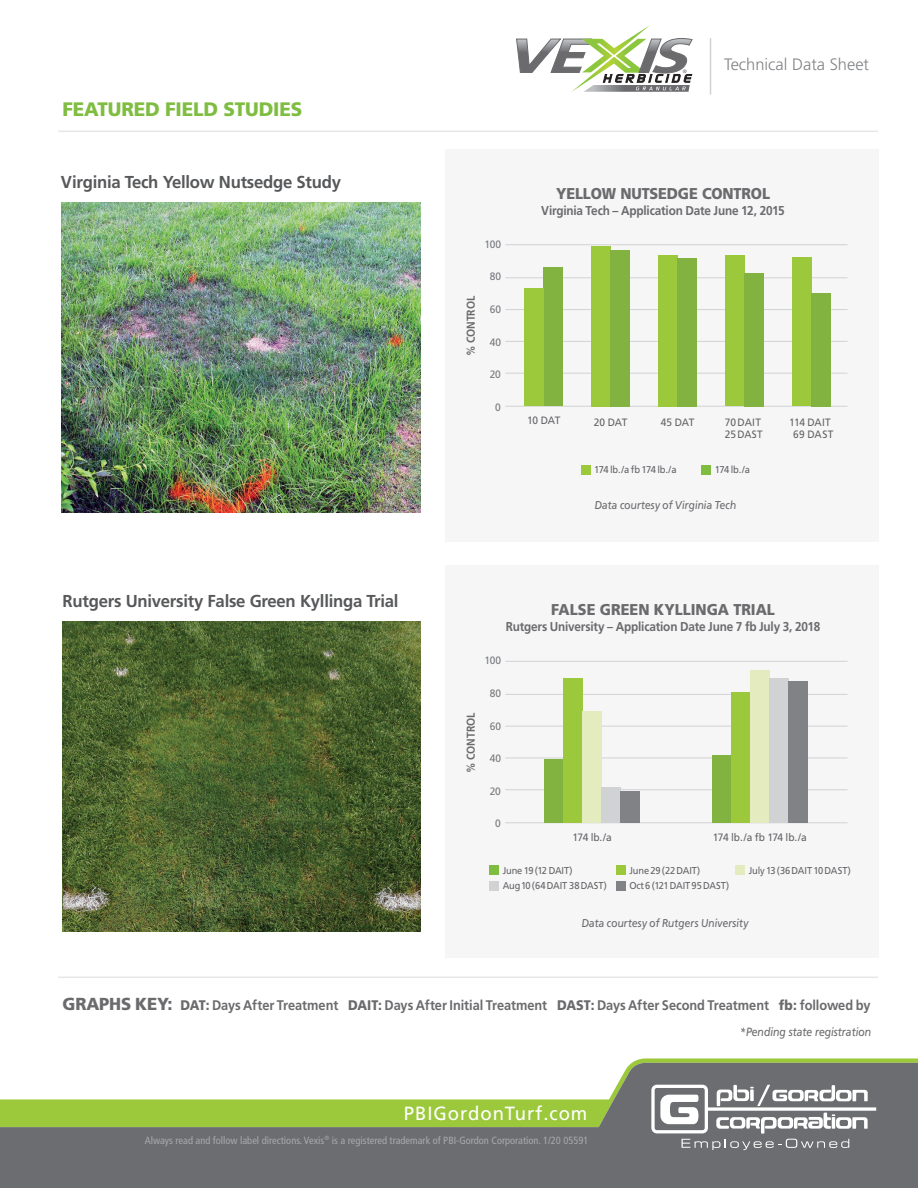
<style>
.page{position:relative;width:918px;height:1188px;background:#fff}
.page>*{position:absolute;margin:0;border:0;box-sizing:border-box;transform-origin:0 0}
.t1{font:900 19.5px "Frutiger";letter-spacing:-.01em;color:#7fbd41}
.t2{font:19.2px "Frutiger";letter-spacing:.05em;color:#fff}
.t3{font:700 17.25px "Frutiger";letter-spacing:-.015em;color:#57585a}
.t4{font:300 16.5px "Frutiger";color:#808285}
.t5{font:900 15.6px "Frutiger";letter-spacing:-.01em;color:#6b6b6e;scale:.92 1}
.t6{font:700 13.95px "Frutiger";letter-spacing:-.005em;color:#6b6b6e;scale:.92 1}
.t7{font:700 12.9px "Frutiger";letter-spacing:-.015em;color:#6b6b6e;scale:.92 1}
.t8{font:italic 12px "Frutiger";letter-spacing:-.02em;color:#6c6d70;scale:.9 1}
.t9{font:italic 11.4px "Frutiger";letter-spacing:-.01em;color:#6b6b6e;scale:.92 1}
.t10{font:700 11.4px "Frutiger";letter-spacing:-.005em;color:#6b6b6e;scale:.92 1}
.t11{font:10.65px/12px "Frutiger";letter-spacing:-.01em;color:#636366;scale:.95 1}
.t12{font:10.65px "Frutiger";letter-spacing:.01em;color:#76787b;scale:.95 1}
.t13{font:10.65px "Frutiger";letter-spacing:-.05em;color:#636366;scale:.95 1}
.t14{font:10.65px/12px "Frutiger";letter-spacing:.01em;color:#636366;text-align:center;scale:.95 1}
.t15{font:condensed 10.5px "Frutiger";color:#a8a9ad}
.t16{font:10.05px/14.9px "Frutiger";letter-spacing:-.015em;color:#636366;scale:.93 1}
.t17{font:10.05px "Frutiger";letter-spacing:-.055em;color:#636366;scale:.94 1}
.t18{font:10.05px "Frutiger";letter-spacing:-.015em;color:#636366;scale:.94 1}
.s1{font-weight:900;font-size:17.4px}
.s2{font-weight:900}
</style>
<div class="page">
<hr style="left:710px;top:38px;width:1px;height:57px;background:#d1d2d4">
<svg style="left:632px;top:1058px;width:286px;height:5px"></svg>
<svg style="left:0;top:1063px;width:918px;height:125px;fill:#6c6d70"></svg>
<svg style="left:651px;top:1085px;width:225px;height:65px"></svg>
<hr style="left:58px;top:977px;width:820px;height:1px;background:#e6e7e9">
<hr style="left:58px;top:131px;width:820px;height:1px;background:#e6e7e9">
<div style="left:445px;top:149px;width:433px;height:393px;background:#f6f6f7"></div>
<img style="left:62px;top:203px;width:359px;height:309px">
<div style="left:701px;top:465px;width:10px;height:10px;background:#7fbd41"></div>
<div style="left:581px;top:465px;width:10px;height:10px;background:#9cc93b"></div>
<hr style="left:505px;top:406px;width:343px;height:1px;background:#d1d2d4">
<hr style="left:505px;top:373px;width:343px;height:1px;background:#d1d2d4">
<hr style="left:505px;top:341px;width:343px;height:1px;background:#d1d2d4">
<hr style="left:505px;top:309px;width:343px;height:1px;background:#d1d2d4">
<hr style="left:505px;top:277px;width:343px;height:1px;background:#d1d2d4">
<hr style="left:505px;top:244px;width:343px;height:1px;background:#d1d2d4">
<div style="left:544px;top:268px;width:19px;height:138px;background:#82b240"></div>
<div style="left:525px;top:289px;width:19px;height:117px;background:#9cc93b"></div>
<div style="left:592px;top:246px;width:19px;height:160px;background:#9cc93b"></div>
<div style="left:611px;top:250px;width:19px;height:156px;background:#82b240"></div>
<div style="left:658px;top:255px;width:20px;height:151px;background:#9cc93b"></div>
<div style="left:678px;top:258px;width:19px;height:148px;background:#82b240"></div>
<div style="left:792px;top:258px;width:19px;height:148px;background:#9cc93b"></div>
<div style="left:811px;top:293px;width:19px;height:113px;background:#82b240"></div>
<div style="left:725px;top:255px;width:19px;height:151px;background:#9cc93b"></div>
<div style="left:744px;top:273px;width:19px;height:133px;background:#82b240"></div>
<div style="left:445px;top:565px;width:433px;height:393px;background:#f6f6f7"></div>
<hr style="left:505px;top:822px;width:343px;height:1px;background:#d1d2d4">
<hr style="left:505px;top:789px;width:343px;height:1px;background:#d1d2d4">
<hr style="left:505px;top:758px;width:343px;height:1px;background:#d1d2d4">
<hr style="left:505px;top:726px;width:343px;height:1px;background:#d1d2d4">
<hr style="left:505px;top:694px;width:343px;height:1px;background:#d1d2d4">
<hr style="left:505px;top:661px;width:343px;height:1px;background:#d1d2d4">
<div style="left:544px;top:759px;width:20px;height:64px;background:#82b240"></div>
<div style="left:564px;top:678px;width:19px;height:145px;background:#9cc93b"></div>
<div style="left:583px;top:711px;width:19px;height:112px;background:#e4ecbf"></div>
<div style="left:602px;top:787px;width:19px;height:36px;background:#d1d2d4"></div>
<div style="left:621px;top:791px;width:19px;height:32px;background:#808285"></div>
<div style="left:712px;top:755px;width:19px;height:68px;background:#82b240"></div>
<div style="left:731px;top:692px;width:19px;height:131px;background:#9cc93b"></div>
<div style="left:750px;top:670px;width:19px;height:153px;background:#e4ecbf"></div>
<div style="left:769px;top:678px;width:19px;height:145px;background:#d1d2d4"></div>
<div style="left:788px;top:682px;width:19px;height:141px;background:#808285"></div>
<div style="left:489px;top:865px;width:10px;height:10px;background:#7fbd41"></div>
<div style="left:489px;top:881px;width:10px;height:10px;background:#d1d2d4"></div>
<div style="left:616px;top:865px;width:10px;height:10px;background:#9cc93b"></div>
<div style="left:616px;top:881px;width:10px;height:10px;background:#808285"></div>
<div style="left:735px;top:865px;width:10px;height:10px;background:#e4ecbf"></div>
<img style="left:63px;top:622px;width:358px;height:309px">
<svg style="left:516px;top:25px;width:177px;height:67px"></svg>
<h1 class="t1" style="left:63px;top:97px;width:241px">FEATURED FIELD STUDIES</h1>
<p class="t3" style="left:61px;top:171px;width:282px">Virginia Tech Yellow Nutsedge Study</p>
<p class="t3" style="left:63px;top:590px;width:337px">Rutgers University False Green Kyllinga Trial</p>
<p class="t4" style="left:724px;top:55px;width:146px">Technical Data Sheet</p>
<p class="t10" style="left:464px;top:356px;width:67px;rotate:-90deg">% CONTROL</p>
<p class="t12" style="left:484px;top:238px;width:19px">100</p>
<p class="t12" style="left:490px;top:270px;width:14px">80</p>
<p class="t12" style="left:490px;top:303px;width:13px">60</p>
<p class="t12" style="left:490px;top:336px;width:14px">40</p>
<p class="t12" style="left:490px;top:368px;width:13px">20</p>
<p class="t12" style="left:495px;top:401px;width:7px">0</p>
<p class="t5" style="left:556px;top:184px;width:234px">YELLOW NUTSEDGE CONTROL</p>
<p class="t7" style="left:541px;top:202px;width:266px">Virginia Tech – Application Date June 12, 2015</p>
<p class="t11" style="left:527px;top:414px;width:37px">10 DAT</p>
<p class="t11" style="left:594px;top:416px;width:37px">20 DAT</p>
<p class="t11" style="left:661px;top:416px;width:37px">45 DAT</p>
<p class="t14" style="left:789px;top:416px;width:48px">114 DAIT<br>69 DAST</p>
<p class="t11" style="left:725px;top:416px;width:41px">70 DAIT<br>25 DAST</p>
<p class="t17" style="left:594px;top:464px;width:89px">174 lb./a fb 174 lb./a</p>
<p class="t18" style="left:715px;top:464px;width:39px">174 lb./a</p>
<p class="t9" style="left:595px;top:498px;width:157px">Data courtesy of Virginia Tech</p>
<p class="t10" style="left:464px;top:773px;width:67px;rotate:-90deg">% CONTROL</p>
<p class="t5" style="left:551px;top:601px;width:245px">FALSE GREEN KYLLINGA TRIAL</p>
<p class="t7" style="left:506px;top:619px;width:343px">Rutgers University – Application Date June 7 fb July 3, 2018</p>
<p class="t12" style="left:484px;top:654px;width:19px">100</p>
<p class="t12" style="left:490px;top:687px;width:14px">80</p>
<p class="t12" style="left:490px;top:720px;width:13px">60</p>
<p class="t12" style="left:490px;top:752px;width:14px">40</p>
<p class="t12" style="left:490px;top:785px;width:13px">20</p>
<p class="t12" style="left:495px;top:817px;width:7px">0</p>
<p class="t11" style="left:573px;top:831px;width:43px">174 lb./a</p>
<p class="t13" style="left:713px;top:831px;width:100px">174 lb./a fb 174 lb./a</p>
<p class="t16" style="left:503px;top:863px;width:114px">June 19 (12 DAIT)<br>Aug10 (64 DAIT 38 DAST)</p>
<p class="t16" style="left:630px;top:863px;width:109px">June 29 (22 DAIT)<br>Oct 6 (121 DAIT 95 DAST)</p>
<p class="t16" style="left:749px;top:863px;width:111px">July 13 (36 DAIT 10 DAST)</p>
<p class="t9" style="left:582px;top:916px;width:183px">Data courtesy of Rutgers University</p>
<p class="t6" style="left:63px;top:997px;width:880px"><span class="s1">GRAPHS KEY:</span> <span class="s2">DAT:</span> Days After Treatment <span class="s2">DAIT:</span> Days After Initial Treatment <span class="s2">DAST:</span> Days After Second Treatment <span class="s2">fb:</span> followed by</p>
<p class="t8" style="left:740px;top:1024px;width:148px">*Pending state registration</p>
<h2 class="t2" style="left:404px;top:1102px;width:185px">PBIGordonTurf.com</h2>
<p class="t15" style="left:145px;top:1134px;width:445px">Always read and follow label directions. Vexis<sup>®</sup> is a registered trademark of PBI-Gordon Corporation. 1/20 05591</p>
</div>
